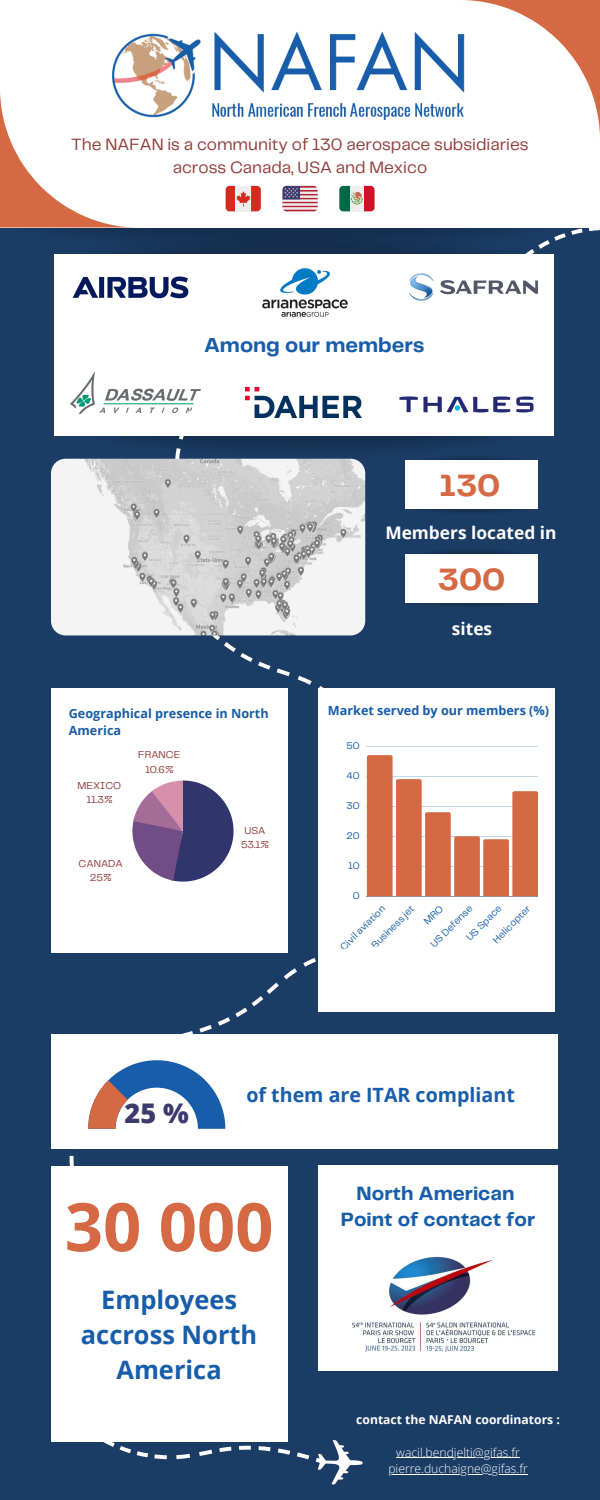
<style>
.page{position:relative;width:600px;height:1500px;background:#1b3c65}
.page>*{position:absolute;margin:0;border:0;box-sizing:border-box;transform-origin:0 0}
.t1{font:700 67px "Open Sans";color:#d56944}
.t2{font:700 32.1px "Telegraf";color:#d56944}
.t3{font:800 27.1px "Open Sans";color:#3c3b6e}
.t4{font:700 25.4px/35.2px "Open Sans";color:#175da9;text-align:center}
.t5{font:700 21px "Telegraf";color:#175da9}
.t6{font:700 20px/25.5px "Telegraf";color:#175da9;text-align:center}
.t7{font:700 19.6px "Open Sans";color:#175da9}
.t8{font:700 17.3px "Open Sans";color:#fff}
.t9{font:17px/23.2px "Telegraf";color:#923b39;text-align:center}
.t10{font:700 12.6px/17.2px "Open Sans";color:#175da9}
.t11{font:300 12.2px/16.5px "Open Sans";color:#fff;text-align:center}
.t12{font:700 12.2px "Open Sans";color:#fff}
.t13{font:10.4px/14.5px "Telegraf";color:#923b39;text-align:center}
.t14{font:10px "Telegraf";color:#175da9}
</style>
<div class="page">
<svg style="left:212px;top:570px;width:154px;height:226px"></svg>
<div style="left:318px;top:688px;width:237px;height:323px;background:#fff"></div>
<img style="left:51px;top:436px;width:487px;height:47px">
<div style="left:54px;top:254px;width:500px;height:182px;background:#fff"></div>
<img style="left:62px;top:227px;width:538px;height:42px">
<div style="left:0;top:0;width:600px;height:227px;background:#fff"></div>
<div style="left:51px;top:688px;width:236px;height:264px;background:#fff"></div>
<svg style="left:132px;top:781px;width:102px;height:101px"></svg>
<hr style="left:367px;top:746px;width:171px;height:1px;background:#175da9">
<hr style="left:367px;top:776px;width:171px;height:1px;background:#175da9">
<hr style="left:367px;top:806px;width:171px;height:1px;background:#175da9">
<hr style="left:367px;top:836px;width:171px;height:1px;background:#175da9">
<hr style="left:367px;top:866px;width:171px;height:1px;background:#175da9">
<hr style="left:367px;top:896px;width:171px;height:1px;background:#175da9">
<svg style="left:366px;top:746px;width:27px;height:11px"></svg>
<svg style="left:396px;top:779px;width:26px;height:2px"></svg>
<svg style="left:425px;top:791px;width:113px;height:105px"></svg>
<div style="left:51px;top:1166px;width:236px;height:275px;background:#fff"></div>
<div style="left:51px;top:1034px;width:506px;height:115px;background:#fff"></div>
<div style="left:318px;top:1165px;width:239px;height:205px;background:#fff"></div>
<svg style="left:0;top:91px;width:140px;height:137px"></svg>
<svg style="left:463px;top:0;width:137px;height:137px"></svg>
<img style="left:113px;top:20px;width:359px;height:102px">
<img style="left:72px;top:276px;width:117px;height:23px">
<img style="left:409px;top:273px;width:129px;height:28px">
<img style="left:399px;top:396px;width:135px;height:17px">
<img style="left:70px;top:376px;width:22px;height:37px">
<svg style="left:92px;top:371px;width:188px;height:88px"></svg>
<svg style="left:159px;top:943px;width:247px;height:91px"></svg>
<img style="left:263px;top:269px;width:85px;height:48px">
<img style="left:246px;top:387px;width:116px;height:30px">
<svg style="left:339px;top:186px;width:36px;height:25px"></svg>
<svg style="left:226px;top:186px;width:35px;height:25px"></svg>
<svg style="left:282px;top:186px;width:36px;height:25px"></svg>
<svg style="left:65px;top:1060px;width:300px;height:425px"></svg>
<img style="left:51px;top:459px;width:314px;height:177px;border-radius:15px">
<img style="left:337px;top:1240px;width:199px;height:119px">
<img style="left:425px;top:497px;width:113px;height:15px">
<img style="left:402px;top:448px;width:136px;height:25px">
<div style="left:405px;top:461px;width:132px;height:48px;background:#fff"></div>
<hr style="left:396px;top:1458px;width:124px;height:1px;background:#fff">
<hr style="left:388px;top:1474px;width:140px;height:1px;background:#fff">
<img style="left:405px;top:590px;width:110px;height:16px">
<img style="left:405px;top:551px;width:113px;height:16px">
<div style="left:406px;top:554px;width:132px;height:49px;background:#fff"></div>
<p class="t9" style="left:71px;top:134px;width:459px">The NAFAN is a community of 130 aerospace subsidiaries across Canada, USA and Mexico</p>
<p class="t5" style="left:204px;top:336px;width:222px">Among our members</p>
<h2 class="t2" style="left:439px;top:472px;width:63px">130</h2>
<p class="t8" style="left:385px;top:521px;width:173px">Members located in</p>
<p class="t10" style="left:69px;top:704px;width:201px">Geographical presence in North<br>America</p>
<p class="t13" style="left:78px;top:779px;width:45px">MEXICO<br>11.3%</p>
<p class="t13" style="left:138px;top:748px;width:43px">FRANCE<br>10.6%</p>
<p class="t13" style="left:79px;top:857px;width:46px">CANADA<br>25%</p>
<p class="t13" style="left:241px;top:823px;width:29px">USA<br>53.1%</p>
<h2 class="t2" style="left:438px;top:566px;width:69px">300</h2>
<p class="t8" style="left:452px;top:617px;width:42px">sites</p>
<p class="t10" style="left:328px;top:701px;width:223px">Market served by our members (%)</p>
<p class="t14" style="left:346px;top:741px;width:15px">50</p>
<p class="t14" style="left:347px;top:771px;width:15px">40</p>
<p class="t14" style="left:346px;top:801px;width:15px">30</p>
<p class="t14" style="left:346px;top:831px;width:15px">20</p>
<p class="t14" style="left:348px;top:861px;width:13px">10</p>
<p class="t14" style="left:353px;top:891px;width:8px">0</p>
<p class="t14" style="left:370px;top:943px;width:57px;rotate:-45deg">Business jet</p>
<p class="t14" style="left:429px;top:943px;width:56px;rotate:-45deg">US Defense</p>
<p class="t14" style="left:492px;top:938px;width:50px;rotate:-45deg">Helicopter</p>
<p class="t14" style="left:465px;top:936px;width:47px;rotate:-45deg">US Space</p>
<p class="t14" style="left:339px;top:946px;width:60px;rotate:-45deg">Civil aviation</p>
<h3 class="t3" style="left:125px;top:1094px;width:66px">25 %</h3>
<p class="t7" style="left:246px;top:1081px;width:270px">of them are ITAR compliant</p>
<h1 class="t1" style="left:65px;top:1180px;width:210px">30 000</h1>
<h3 class="t4" style="left:81px;top:1281px;width:178px">Employees accross North<br>America</h3>
<p class="t6" style="left:341px;top:1182px;width:196px">North American<br>Point of contact for</p>
<p class="t12" style="left:356px;top:1411px;width:205px">contact the NAFAN coordinators :</p>
<p class="t11" style="left:388px;top:1444px;width:141px">wacil.bendjelti@gifas.fr pierre.duchaigne@gifas.fr</p>
</div>
